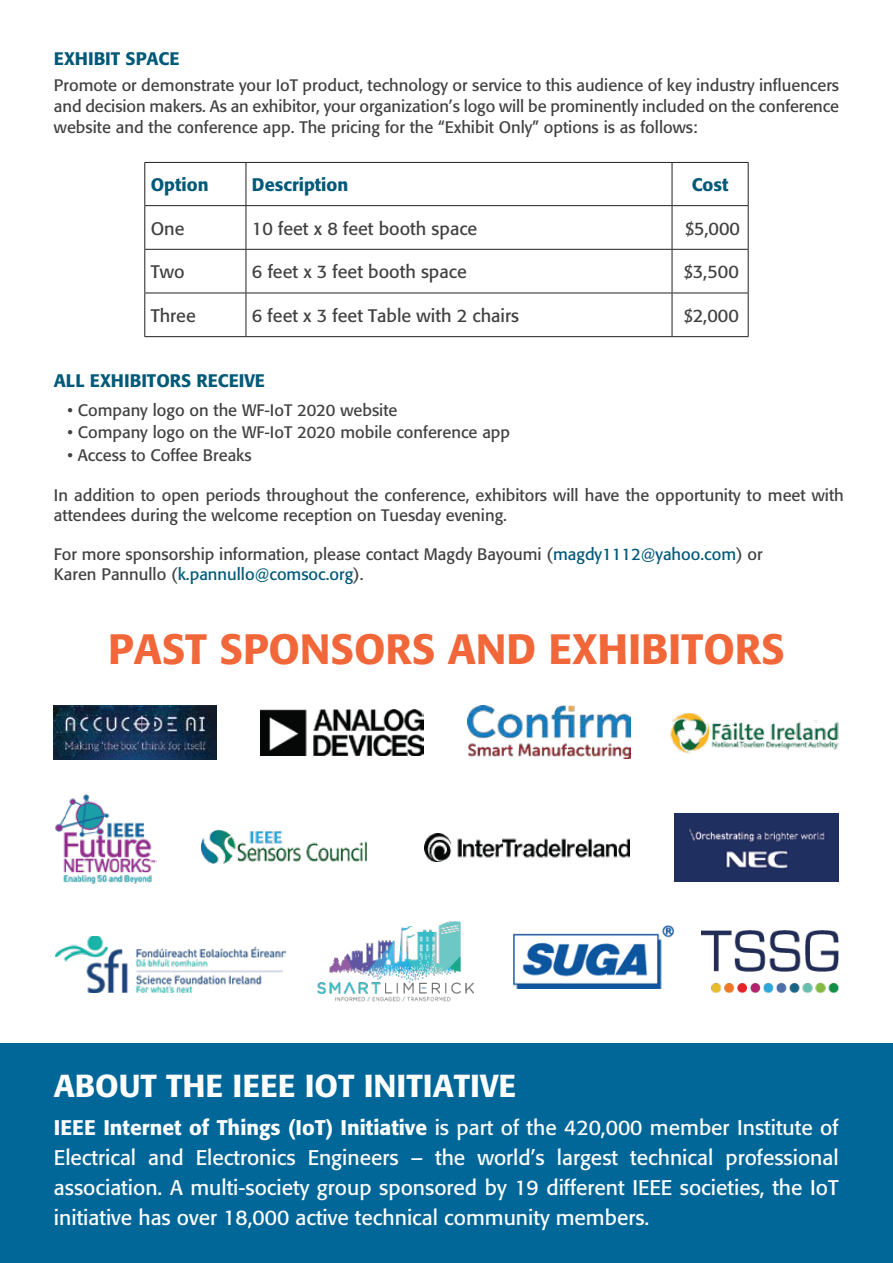
<style>
.page{position:relative;width:893px;height:1263px;background:#fff}
.page>*{position:absolute;margin:0;border:0;box-sizing:border-box;transform-origin:0 0}
.t1{font:500 42px "Formata";color:#f26739}
.t2{font:500 31.5px "Formata";color:#fff}
.t3{font:21px/30px "Formata";color:#fff;text-align:justify}
.t4{font:18px "Formata";color:#414042}
.t5{font:500 18px "Formata";color:#005978}
.t6{font:16.5px/19.8px "Formata";color:#414042}
.s1{color:#005978}
.s2{font-weight:500}
</style>
<div class="page">
<div style="left:0;top:1043px;width:893px;height:220px;background:#016799"></div>
<hr style="left:144px;top:162px;width:102px;height:1px;background:#231f20">
<hr style="left:144px;top:163px;width:1px;height:42px;background:#231f20">
<hr style="left:246px;top:162px;width:426px;height:1px;background:#231f20">
<hr style="left:246px;top:163px;width:1px;height:42px;background:#231f20">
<hr style="left:672px;top:162px;width:77px;height:1px;background:#231f20">
<hr style="left:672px;top:163px;width:1px;height:42px;background:#231f20">
<hr style="left:748px;top:163px;width:1px;height:42px;background:#231f20">
<hr style="left:144px;top:205px;width:102px;height:1px;background:#231f20">
<hr style="left:144px;top:206px;width:1px;height:43px;background:#231f20">
<hr style="left:246px;top:205px;width:426px;height:1px;background:#231f20">
<hr style="left:246px;top:206px;width:1px;height:43px;background:#231f20">
<hr style="left:672px;top:205px;width:77px;height:1px;background:#231f20">
<hr style="left:672px;top:206px;width:1px;height:43px;background:#231f20">
<hr style="left:748px;top:206px;width:1px;height:43px;background:#231f20">
<hr style="left:144px;top:249px;width:102px;height:1px;background:#231f20">
<hr style="left:144px;top:250px;width:1px;height:43px;background:#231f20">
<hr style="left:246px;top:249px;width:426px;height:1px;background:#231f20">
<hr style="left:246px;top:250px;width:1px;height:43px;background:#231f20">
<hr style="left:672px;top:249px;width:77px;height:1px;background:#231f20">
<hr style="left:672px;top:250px;width:1px;height:43px;background:#231f20">
<hr style="left:748px;top:250px;width:1px;height:43px;background:#231f20">
<hr style="left:144px;top:293px;width:102px;height:1px;background:#231f20">
<hr style="left:144px;top:293px;width:1px;height:43px;background:#231f20">
<hr style="left:246px;top:293px;width:426px;height:1px;background:#231f20">
<hr style="left:246px;top:293px;width:1px;height:43px;background:#231f20">
<hr style="left:672px;top:293px;width:77px;height:1px;background:#231f20">
<hr style="left:672px;top:293px;width:1px;height:43px;background:#231f20">
<hr style="left:748px;top:293px;width:1px;height:43px;background:#231f20">
<hr style="left:144px;top:336px;width:102px;height:1px;background:#231f20">
<hr style="left:246px;top:336px;width:426px;height:1px;background:#231f20">
<hr style="left:672px;top:336px;width:77px;height:1px;background:#231f20">
<img style="left:54px;top:705px;width:163px;height:54px">
<img style="left:261px;top:709px;width:163px;height:47px">
<img style="left:468px;top:706px;width:163px;height:53px">
<img style="left:670px;top:713px;width:169px;height:41px">
<img style="left:202px;top:829px;width:165px;height:35px">
<img style="left:55px;top:794px;width:102px;height:90px">
<img style="left:424px;top:834px;width:205px;height:27px">
<img style="left:675px;top:814px;width:163px;height:67px">
<img style="left:55px;top:936px;width:231px;height:56px">
<img style="left:317px;top:921px;width:156px;height:80px">
<img style="left:514px;top:925px;width:159px;height:63px">
<img style="left:701px;top:930px;width:137px;height:62px">
<p class="t5" style="left:54px;top:48px;width:127px">EXHIBIT SPACE</p>
<p class="t6" style="left:54px;top:74px;width:787px;line-height:21px;text-align:justify">Promote or demonstrate your IoT product, technology or service to this audience of key industry influencers and decision makers. As an exhibitor, your organization’s logo will be prominently included on the conference website and the conference app. The pricing for the “Exhibit Only” options is as follows:</p>
<p class="t5" style="left:151px;top:174px;width:59px">Option</p>
<p class="t5" style="left:252px;top:174px;width:98px">Description</p>
<p class="t5" style="left:692px;top:174px;width:38px">Cost</p>
<p class="t4" style="left:151px;top:217px;width:35px">One</p>
<p class="t4" style="left:252px;top:217px;width:227px">10 feet x 8 feet booth space</p>
<p class="t4" style="left:685px;top:217px;width:56px">$5,000</p>
<p class="t4" style="left:151px;top:261px;width:35px">Two</p>
<p class="t4" style="left:252px;top:261px;width:216px">6 feet x 3 feet booth space</p>
<p class="t4" style="left:684px;top:261px;width:56px">$3,500</p>
<p class="t4" style="left:151px;top:305px;width:46px">Three</p>
<p class="t4" style="left:252px;top:305px;width:269px">6 feet x 3 feet Table with 2 chairs</p>
<p class="t4" style="left:684px;top:305px;width:56px">$2,000</p>
<p class="t5" style="left:54px;top:370px;width:213px">ALL EXHIBITORS RECEIVE</p>
<p class="t6" style="left:67px;top:400px;width:331px">• Company logo on the WF-IoT 2020 website</p>
<p class="t6" style="left:67px;top:422px;width:444px">• Company logo on the WF-IoT 2020 mobile conference app</p>
<p class="t6" style="left:67px;top:445px;width:186px">• Access to Coffee Breaks</p>
<p class="t6" style="left:54px;top:485px;width:791px">In addition to open periods throughout the conference, exhibitors will have the opportunity to meet with attendees during the welcome reception on Tuesday evening.</p>
<p class="t6" style="left:54px;top:544px;width:710px">For more sponsorship information, please contact Magdy Bayoumi (<span class="s1">magdy1112@yahoo.com</span>) or<br>Karen Pannullo (<span class="s1">k.pannullo@comsoc.org</span>).</p>
<h1 class="t1" style="left:108px;top:623px;width:678px">PAST SPONSORS AND EXHIBITORS</h1>
<h2 class="t2" style="left:54px;top:1067px;width:464px">ABOUT THE IEEE IOT INITIATIVE</h2>
<p class="t3" style="left:54px;top:1112px;width:786px"><span class="s2">IEEE Internet of Things (IoT) Initiative</span> is part of the 420,000 member Institute of Electrical and Electronics Engineers – the world’s largest technical professional association. A multi-society group sponsored by 19 different IEEE societies, the IoT initiative has over 18,000 active technical community members.</p>
</div>
